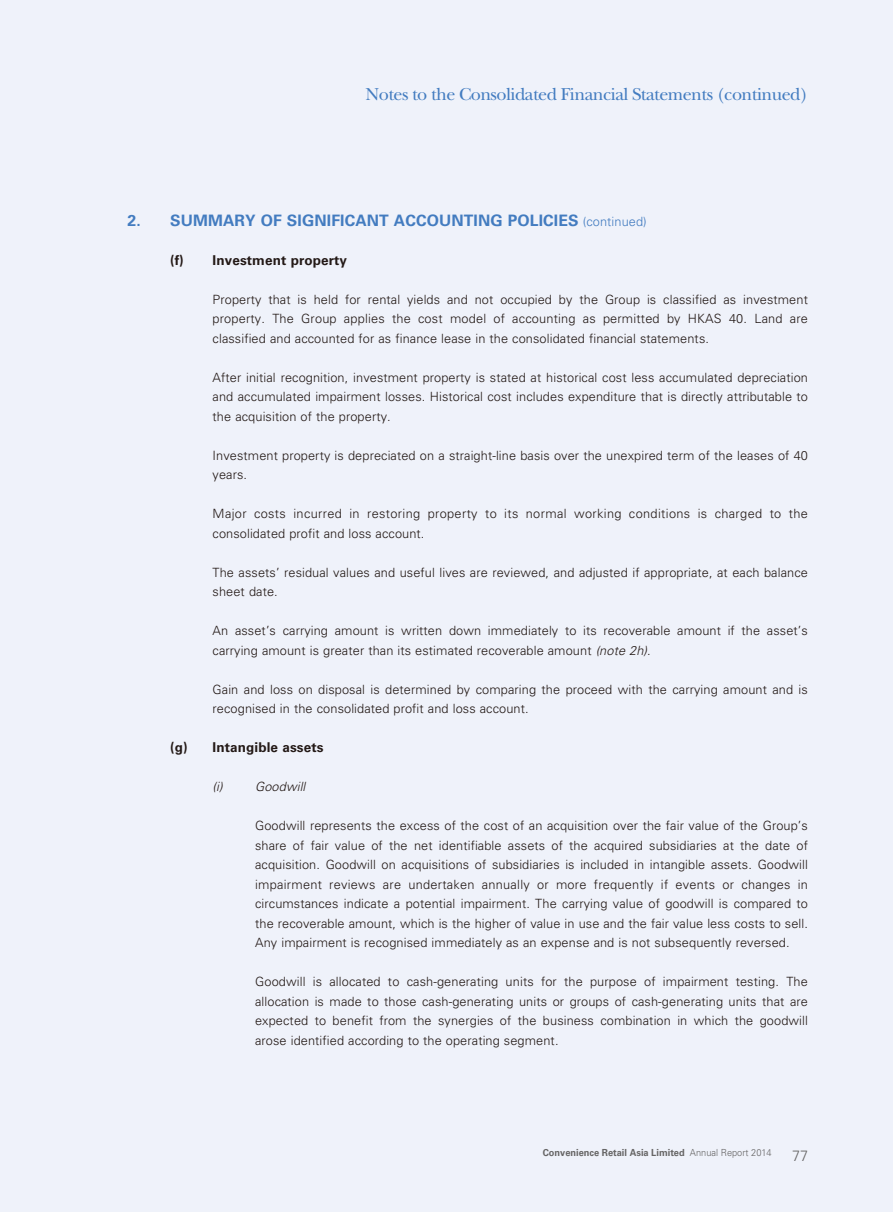
<style>
.page{position:relative;width:893px;height:1212px;background:#eff2fa}
.page>*{position:absolute;margin:0;border:0;box-sizing:border-box;transform-origin:0 0}
.t1{font:18px "New Baskerville Std";letter-spacing:-.03em;color:#437cc0}
.t2{font:700 15.75px "Univers LT Std";letter-spacing:.01em;color:#437cc0}
.t3{font:300 15px "Univers LT Std";color:#666565;scale:.95 1}
.t4{font:700 13.5px "Univers LT Std";letter-spacing:.01em;color:#231916}
.t5{font:300 12.75px/19.5px "Univers LT Std";letter-spacing:.01em;color:#231916;text-align:justify}
.t6{font:300 12.75px/19.5px "Univers LT Std";letter-spacing:.03em;color:#231916}
.t7{font:italic 300 12.75px "Univers LT Std";letter-spacing:.01em;color:#231916}
.t8{font:700 9.75px "Univers LT Std";color:#666565;scale:.95 1}
.s1{font-weight:300;font-size:12.75px}
.s2{font-style:italic}
.s3{font-weight:300}
</style>
<div class="page">
<h1 class="t1" style="left:366px;top:87px;width:444px">Notes to the Consolidated Financial Statements (continued)</h1>
<p class="t2" style="left:128px;top:213px;width:521px">2. SUMMARY OF SIGNIFICANT ACCOUNTING POLICIES <span class="s1">(continued)</span></p>
<p class="t4" style="left:170px;top:253px;width:178px">(f) Investment property</p>
<p class="t5" style="left:213px;top:290px;width:597px">Property that is held for rental yields and not occupied by the Group is classified as investment property. The Group applies the cost model of accounting as permitted by HKAS 40. Land are classified and accounted for as finance lease in the consolidated financial statements.</p>
<p class="t5" style="left:213px;top:368px;width:597px">After initial recognition, investment property is stated at historical cost less accumulated depreciation and accumulated impairment losses. Historical cost includes expenditure that is directly attributable to the acquisition of the property.</p>
<p class="t5" style="left:213px;top:446px;width:597px">Investment property is depreciated on a straight-line basis over the unexpired term of the leases of 40 years.</p>
<p class="t6" style="left:213px;top:505px;width:597px">Major costs incurred in restoring property to its normal working conditions is charged to the consolidated profit and loss account.</p>
<p class="t5" style="left:213px;top:563px;width:597px">The assets’ residual values and useful lives are reviewed, and adjusted if appropriate, at each balance sheet date.</p>
<p class="t5" style="left:213px;top:622px;width:597px">An asset’s carrying amount is written down immediately to its recoverable amount if the asset’s carrying amount is greater than its estimated recoverable amount <span class="s2">(note 2h)</span>.</p>
<p class="t5" style="left:213px;top:680px;width:597px">Gain and loss on disposal is determined by comparing the proceed with the carrying amount and is recognised in the consolidated profit and loss account.</p>
<p class="t4" style="left:170px;top:741px;width:155px">(g) Intangible assets</p>
<p class="t7" style="left:213px;top:781px;width:12px">(i)</p>
<p class="t7" style="left:255px;top:781px;width:52px">Goodwill</p>
<p class="t5" style="left:255px;top:817px;width:554px">Goodwill represents the excess of the cost of an acquisition over the fair value of the Group’s share of fair value of the net identifiable assets of the acquired subsidiaries at the date of acquisition. Goodwill on acquisitions of subsidiaries is included in intangible assets. Goodwill impairment reviews are undertaken annually or more frequently if events or changes in circumstances indicate a potential impairment. The carrying value of goodwill is compared to the recoverable amount, which is the higher of value in use and the fair value less costs to sell.<br>Any impairment is recognised immediately as an expense and is not subsequently reversed.</p>
<p class="t5" style="left:255px;top:973px;width:554px">Goodwill is allocated to cash-generating units for the purpose of impairment testing. The allocation is made to those cash-generating units or groups of cash-generating units that are expected to benefit from the synergies of the business combination in which the goodwill arose identified according to the operating segment.</p>
<p class="t8" style="left:543px;top:1148px;width:243px">Convenience Retail Asia Limited <span class="s3">Annual Report 2014</span></p>
<p class="t3" style="left:792px;top:1148px;width:18px">77</p>
</div>
